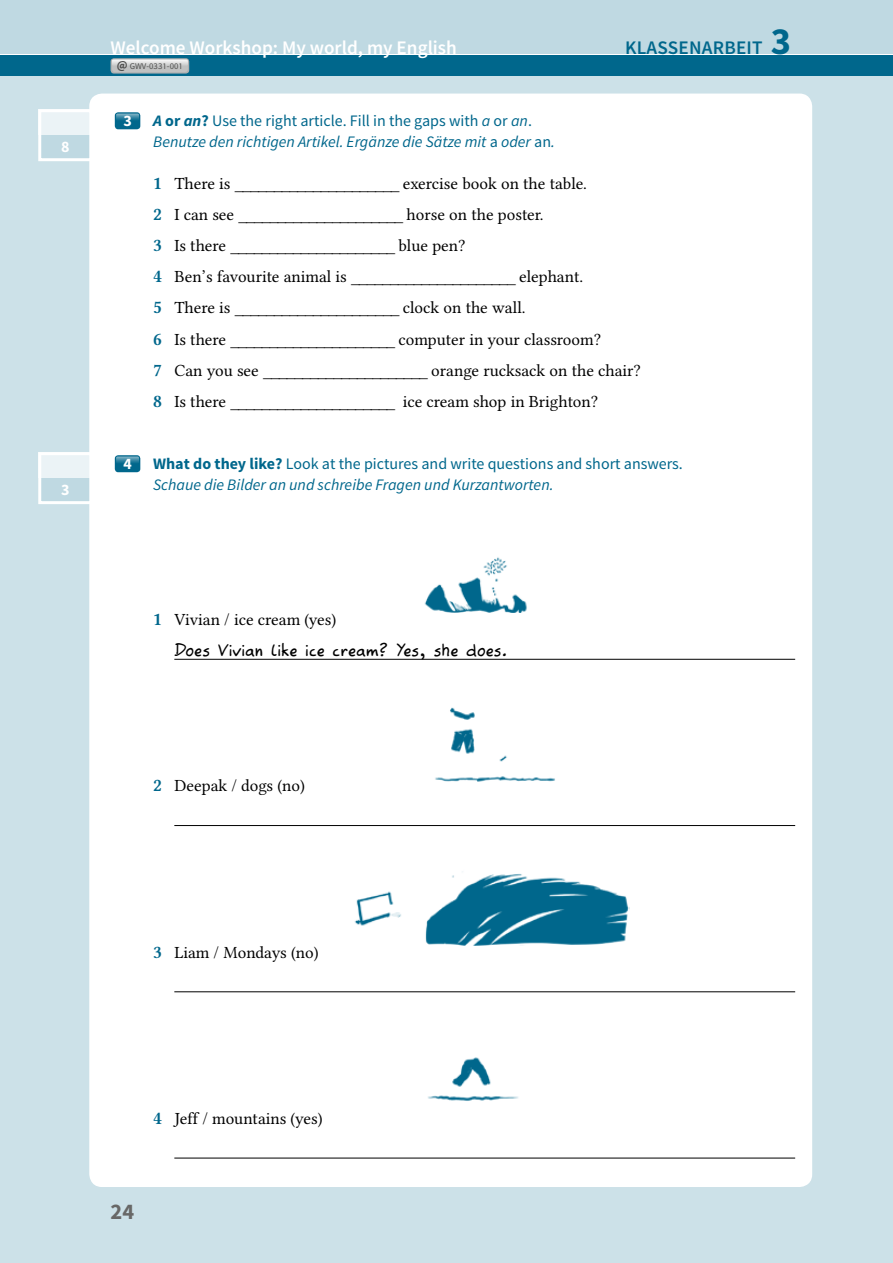
<style>
.page{position:relative;width:893px;height:1263px;background:#fff}
.page>*{position:absolute;margin:0;border:0;box-sizing:border-box;transform-origin:0 0}
.t1{font:700 22.35px "bs Sirah Sans 1";color:#686867}
.t2{font:19.95px "bs Streich Hand 1";color:#000}
.t3{font:600 19.2px "bs Sirah Sans 1";color:#fff}
.t4{font:600 19.2px "bs Sirah Sans 1";letter-spacing:.01em;color:#00678c}
.t5{font:16.05px/31.2px "bs Levanto Serif 1";color:#000}
.t6{font:italic 16.05px/20.9px "bs Sirah Sans 1";color:#00678c}
.t7{font:700 16.05px "bs Sirah Sans 1";color:#fff}
.t8{font:8.85px "bs Sirah Sans 1";color:#4e4e4d}
.s1{font-weight:700;font-size:12px}
.s2{font-weight:700;font-size:38.4px}
.s3{font-weight:700}
.s4{font-weight:700;font-style:normal}
.s5{font-style:normal}
.s6{font-weight:700;color:#00678c}
</style>
<div class="page">
<div style="left:0;top:0;width:893px;height:54px;background:#bfd9e2"></div>
<div style="left:0;top:55px;width:893px;height:22px;background:#00678c"></div>
<div style="left:111px;top:58px;width:78px;height:16px;background:linear-gradient(to right,#b3b4b4,#b3b4b4);border-radius:3px"></div>
<div style="left:112px;top:60px;width:76px;height:12px;background:#c0c1c1;border-radius:3px"></div>
<svg style="left:112px;top:60px;width:76px;height:6px"></svg>
<div style="left:0;top:77px;width:893px;height:1186px;background:#cce1e8"></div>
<div style="left:89px;top:94px;width:723px;height:1093px;background:#fff;border-radius:13px"></div>
<hr style="left:174px;top:659px;width:621px;height:1px;background:#000">
<hr style="left:174px;top:825px;width:621px;height:1px;background:#000">
<hr style="left:174px;top:991px;width:621px;height:1px;background:#000">
<hr style="left:174px;top:1158px;width:621px;height:1px;background:#000">
<div style="left:115px;top:112px;width:25px;height:17px;background:#00678c;border-radius:3px"></div>
<svg style="left:116px;top:114px;width:23px;height:7px"></svg>
<svg style="left:38px;top:108px;width:52px;height:55px"></svg>
<svg style="left:38px;top:109px;width:52px;height:26px"></svg>
<div style="left:115px;top:455px;width:25px;height:17px;background:#00678c;border-radius:3px"></div>
<svg style="left:116px;top:456px;width:23px;height:8px"></svg>
<svg style="left:38px;top:451px;width:52px;height:55px"></svg>
<svg style="left:38px;top:452px;width:52px;height:26px"></svg>
<img style="left:424px;top:557px;width:103px;height:55px">
<img style="left:435px;top:707px;width:120px;height:75px">
<img style="left:354px;top:871px;width:275px;height:74px">
<img style="left:428px;top:1057px;width:91px;height:44px">
<p class="t7" style="left:61px;top:136px;width:10px">8</p>
<p class="t7" style="left:61px;top:479px;width:10px">3</p>
<p class="t3" style="left:111px;top:35px;width:348px">Welcome Workshop: My world, my English</p>
<p class="t8" style="left:117px;top:60px;width:67px"><span class="s1">@</span> GWV-0331-001</p>
<p class="t4" style="left:625px;top:35px;width:167px">Klassenarbeit <span class="s2">3</span></p>
<p class="t7" style="left:123px;top:110px;width:10px">3</p>
<p class="t7" style="left:123px;top:453px;width:10px">4</p>
<p class="t6" style="left:153px;top:111px;width:403px"><span class="s3">A</span> <span class="s4">or</span> <span class="s3">an</span><span class="s4">?</span> <span class="s5">Use the right article. Fill in the gaps with</span> a <span class="s5">or</span> an<span class="s5">.<br></span>Benutze den richtigen Artikel. Ergänze die Sätze mit <span class="s5">a</span> oder <span class="s5">an</span>.</p>
<p class="t5" style="left:153px;top:168px;width:489px"><span class="s6">1</span> There is _____________________ exercise book on the table.<br><span class="s6">2</span> I can see _____________________ horse on the poster.<br><span class="s6">3</span> Is there _____________________ blue pen?<br><span class="s6">4</span> Ben’s favourite animal is _____________________ elephant.<br><span class="s6">5</span> There is _____________________ clock on the wall.<br><span class="s6">6</span> Is there _____________________ computer in your classroom?<br><span class="s6">7</span> Can you see _____________________ orange rucksack on the chair?<br><span class="s6">8</span> Is there _____________________ ice cream shop in Brighton?</p>
<p class="t6" style="left:153px;top:454px;width:531px"><span class="s4">What do they like?</span> <span class="s5">Look at the pictures and write questions and short answers.<br></span>Schaue die Bilder an und schreibe Fragen und Kurzantworten.</p>
<p class="t5" style="left:153px;top:605px;width:185px"><span class="s6">1</span> Vivian / ice cream (yes)</p>
<p class="t2" style="left:174px;top:638px;width:335px">Does Vivian like ice cream? Yes, she does.</p>
<p class="t5" style="left:153px;top:771px;width:153px"><span class="s6">2</span> Deepak / dogs (no)</p>
<p class="t5" style="left:153px;top:937px;width:167px"><span class="s6">3</span> Liam / Mondays (no)</p>
<p class="t5" style="left:153px;top:1104px;width:171px"><span class="s6">4</span> Jeff / mountains (yes)</p>
<h1 class="t1" style="left:111px;top:1196px;width:25px">24</h1>
</div>
